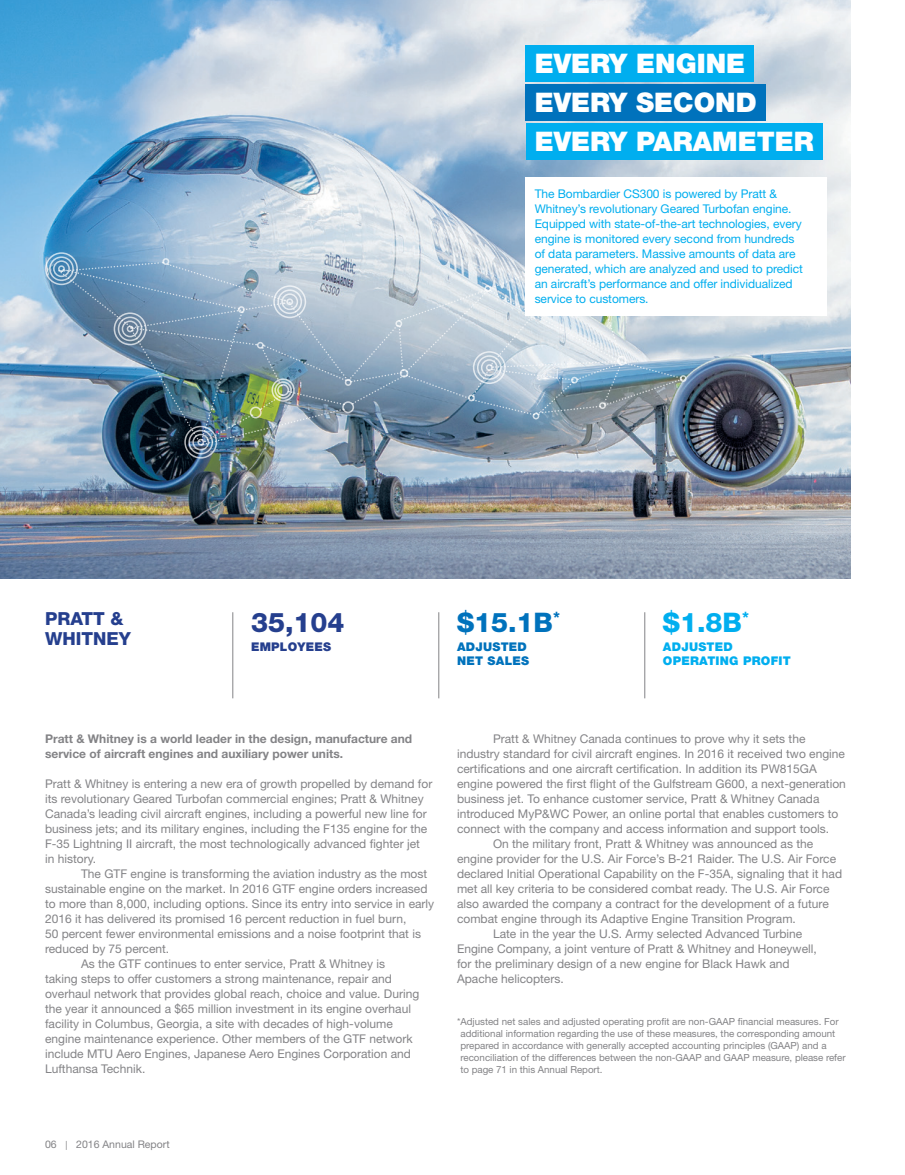
<style>
.page{position:relative;width:905px;height:1175px;background:#fff}
.page>*{position:absolute;margin:0;border:0;box-sizing:border-box;transform-origin:0 0}
.t1{font:900 27px "Helvetica Neue LT Pro";color:#fff}
.t2{font:800 27px "Helvetica Neue LT Pro";color:#0072bc}
.t3{font:800 27px "Helvetica Neue LT Pro";color:#00aeef}
.t4{font:800 27px "Helvetica Neue LT Pro";color:#253f8e}
.t5{font:800 18px/19.5px "Helvetica Neue LT Pro";color:#253f8e}
.BU_copy{font:12px/15px "Helvetica Neue LT Pro";color:#838386}
.BU_Caption{font:12px/15px "Helvetica Neue LT Pro";letter-spacing:-.005em;color:#00aeef}
.BU_Intro{font:700 12px/15px "Helvetica Neue LT Pro";color:#838386}
.t6{font:900 12px/13.5px "Helvetica Neue LT Pro";letter-spacing:.02em;color:#00aeef}
.t7{font:900 12px/13.5px "Helvetica Neue LT Pro";letter-spacing:.02em;color:#0072bc}
.t8{font:900 12px "Helvetica Neue LT Pro";letter-spacing:.02em;color:#253f8e}
.t9{font:10.5px "Helvetica Neue LT Pro";color:#838386}
.BU_Footnote{font:9.75px/12px "Helvetica Neue LT Pro";color:#838386}
.s1{font-size:9px}
</style>
<div class="page">
<img style="left:0;top:0;width:850px;height:578px">
<img style="left:59px;top:251px;width:622px;height:195px">
<div style="left:345px;top:379px;width:6px;height:7px;border:2px solid #fff;border-radius:50%"></div>
<div style="left:571px;top:377px;width:7px;height:6px;border:2px solid #fff;border-radius:50%"></div>
<div style="left:679px;top:375px;width:7px;height:7px;border:2px solid #fff;border-radius:50%"></div>
<div style="left:484px;top:285px;width:7px;height:7px;border:2px solid #fff;border-radius:50%"></div>
<div style="left:532px;top:412px;width:7px;height:7px;border:2px solid #fff;border-radius:50%"></div>
<div style="left:599px;top:402px;width:7px;height:7px;border:2px solid #fff;border-radius:50%"></div>
<div style="left:342px;top:401px;width:12px;height:12px;border:2px solid #fff;border-radius:50%"></div>
<div style="left:468px;top:394px;width:7px;height:7px;border:2px solid #fff;border-radius:50%"></div>
<div style="left:238px;top:306px;width:7px;height:7px;border:2px solid #fff;border-radius:50%"></div>
<div style="left:162px;top:258px;width:7px;height:7px;border:2px solid #fff;border-radius:50%"></div>
<div style="left:400px;top:369px;width:8px;height:8px;border:2px solid #fff;border-radius:50%"></div>
<div style="left:277px;top:384px;width:12px;height:12px;border:2px solid #fff;border-radius:50%"></div>
<div style="left:274px;top:381px;width:18px;height:18px;border:2px solid #fff;border-radius:50%"></div>
<div style="left:271px;top:378px;width:24px;height:24px;border:2px solid #fff;border-radius:50%"></div>
<div style="left:486px;top:364px;width:6px;height:7px;border:2px solid #fff;border-radius:50%"></div>
<div style="left:481px;top:359px;width:16px;height:17px;border:2px solid #fff;border-radius:50%"></div>
<div style="left:477px;top:355px;width:24px;height:25px;border:2px solid #fff;border-radius:50%"></div>
<div style="left:473px;top:351px;width:32px;height:33px;border:2px solid #fff;border-radius:50%"></div>
<div style="left:395px;top:320px;width:7px;height:7px;border:2px solid #fff;border-radius:50%"></div>
<div style="left:250px;top:406px;width:12px;height:12px;border:2px solid #fff;border-radius:50%"></div>
<div style="left:197px;top:439px;width:7px;height:6px;border:2px solid #fff;border-radius:50%"></div>
<div style="left:192px;top:434px;width:17px;height:16px;border:2px solid #fff;border-radius:50%"></div>
<div style="left:188px;top:430px;width:25px;height:24px;border:2px solid #fff;border-radius:50%"></div>
<div style="left:184px;top:426px;width:33px;height:32px;border:2px solid #fff;border-radius:50%"></div>
<div style="left:127px;top:325px;width:6px;height:7px;border:2px solid #fff;border-radius:50%"></div>
<div style="left:122px;top:320px;width:16px;height:17px;border:2px solid #fff;border-radius:50%"></div>
<div style="left:118px;top:316px;width:24px;height:25px;border:2px solid #fff;border-radius:50%"></div>
<div style="left:114px;top:312px;width:32px;height:33px;border:2px solid #fff;border-radius:50%"></div>
<div style="left:58px;top:265px;width:7px;height:7px;border:2px solid #fff;border-radius:50%"></div>
<div style="left:53px;top:260px;width:17px;height:17px;border:2px solid #fff;border-radius:50%"></div>
<div style="left:49px;top:256px;width:25px;height:25px;border:2px solid #fff;border-radius:50%"></div>
<div style="left:45px;top:252px;width:33px;height:33px;border:2px solid #fff;border-radius:50%"></div>
<div style="left:286px;top:298px;width:7px;height:7px;border:2px solid #fff;border-radius:50%"></div>
<div style="left:281px;top:293px;width:17px;height:17px;border:2px solid #fff;border-radius:50%"></div>
<div style="left:277px;top:289px;width:25px;height:25px;border:2px solid #fff;border-radius:50%"></div>
<div style="left:273px;top:285px;width:33px;height:33px;border:2px solid #fff;border-radius:50%"></div>
<div style="left:617px;top:356px;width:9px;height:9px;border:2px solid #fff;border-radius:50%"></div>
<div style="left:257px;top:342px;width:7px;height:7px;border:2px solid #fff;border-radius:50%"></div>
<hr style="left:232px;top:612px;width:1px;height:86px;background:#838386">
<hr style="left:438px;top:612px;width:1px;height:86px;background:#838386">
<hr style="left:644px;top:612px;width:1px;height:86px;background:#838386">
<div style="left:525px;top:45px;width:229px;height:36px;background:#00aeef"></div>
<div style="left:525px;top:123px;width:297px;height:36px;background:#00aeef"></div>
<div style="left:525px;top:84px;width:241px;height:36px;background:#0072bc"></div>
<div style="left:525px;top:177px;width:302px;height:138px;background:#fff"></div>
<p class="t1" style="left:534px;top:47px;width:212px">EVERY ENGINE</p>
<p class="t1" style="left:534px;top:86px;width:224px">EVERY SECOND</p>
<p class="t1" style="left:534px;top:125px;width:281px">EVERY PARAMETER</p>
<p class="BU_Caption" style="left:534px;top:186px;width:270px">The Bombardier CS300 is powered by Pratt &amp; Whitney’s revolutionary Geared Turbofan engine.<br>Equipped with state-of-the-art technologies, every engine is monitored every second from hundreds of data parameters. Massive amounts of data are generated, which are analyzed and used to predict an aircraft’s performance and offer individualized service to customers.</p>
<p class="t5" style="left:45px;top:609px;width:87px">PRATT &amp;<br>WHITNEY</p>
<p class="t2" style="left:457px;top:606px;width:105px">$15.1B<sup>*</sup></p>
<p class="t7" style="left:457px;top:640px;width:74px">ADJUSTED<br>NET SALES</p>
<p class="t4" style="left:251px;top:606px;width:95px">35,104</p>
<p class="t8" style="left:251px;top:639px;width:82px">EMPLOYEES</p>
<p class="t3" style="left:663px;top:606px;width:88px">$1.8B<sup>*</sup></p>
<p class="t6" style="left:663px;top:640px;width:129px">ADJUSTED<br>OPERATING PROFIT</p>
<p class="BU_Intro" style="left:45px;top:731px;width:369px">Pratt &amp; Whitney is a world leader in the design, manufacture and service of aircraft engines and auxiliary power units.</p>
<p class="BU_copy" style="left:45px;top:776px;width:389px">Pratt &amp; Whitney is entering a new era of growth propelled by demand for its revolutionary Geared Turbofan commercial engines; Pratt &amp; Whitney Canada’s leading civil aircraft engines, including a powerful new line for business jets; and its military engines, including the F135 engine for the F-35 Lightning II aircraft, the most technologically advanced fighter jet<br>in history.</p>
<p class="BU_copy" style="left:45px;top:866px;width:390px;text-indent:36px">The GTF engine is transforming the aviation industry as the most sustainable engine on the market. In 2016 GTF engine orders increased to more than 8,000, including options. Since its entry into service in early 2016 it has delivered its promised 16 percent reduction in fuel burn,<br>50 percent fewer environmental emissions and a noise footprint that is reduced by 75 percent.</p>
<p class="BU_copy" style="left:45px;top:956px;width:376px;text-indent:36px">As the GTF continues to enter service, Pratt &amp; Whitney is taking steps to offer customers a strong maintenance, repair and overhaul network that provides global reach, choice and value. During the year it announced a $65 million investment in its engine overhaul facility in Columbus, Georgia, a site with decades of high-volume engine maintenance experience. Other members of the GTF network include MTU Aero Engines, Japanese Aero Engines Corporation and Lufthansa Technik.</p>
<p class="BU_copy" style="left:457px;top:731px;width:390px;text-indent:36px">Pratt &amp; Whitney Canada continues to prove why it sets the industry standard for civil aircraft engines. In 2016 it received two engine certifications and one aircraft certification. In addition its PW815GA engine powered the first flight of the Gulfstream G600, a next-generation business jet. To enhance customer service, Pratt &amp; Whitney Canada introduced MyP&amp;WC Power, an online portal that enables customers to connect with the company and access information and support tools.</p>
<p class="BU_copy" style="left:457px;top:836px;width:386px;text-indent:36px">On the military front, Pratt &amp; Whitney was announced as the engine provider for the U.S. Air Force’s B-21 Raider. The U.S. Air Force declared Initial Operational Capability on the F-35A, signaling that it had met all key criteria to be considered combat ready. The U.S. Air Force also awarded the company a contract for the development of a future combat engine through its Adaptive Engine Transition Program.</p>
<p class="BU_copy" style="left:457px;top:926px;width:361px;text-indent:36px">Late in the year the U.S. Army selected Advanced Turbine Engine Company, a joint venture of Pratt &amp; Whitney and Honeywell, for the preliminary design of a new engine for Black Hawk and Apache helicopters.</p>
<p class="BU_Footnote" style="left:460px;top:1015px;width:386px;text-indent:-3px">*Adjusted net sales and adjusted operating profit are non-GAAP financial measures. For additional information regarding the use of these measures, the corresponding amount prepared in accordance with generally accepted accounting principles (GAAP) and a reconciliation of the differences between the non-GAAP and GAAP measure, please refer to page 71 in this Annual Report.</p>
<p class="t9" style="left:45px;top:1137px;width:126px">06 <span class="s1">|</span> 2016 Annual Report</p>
</div>
